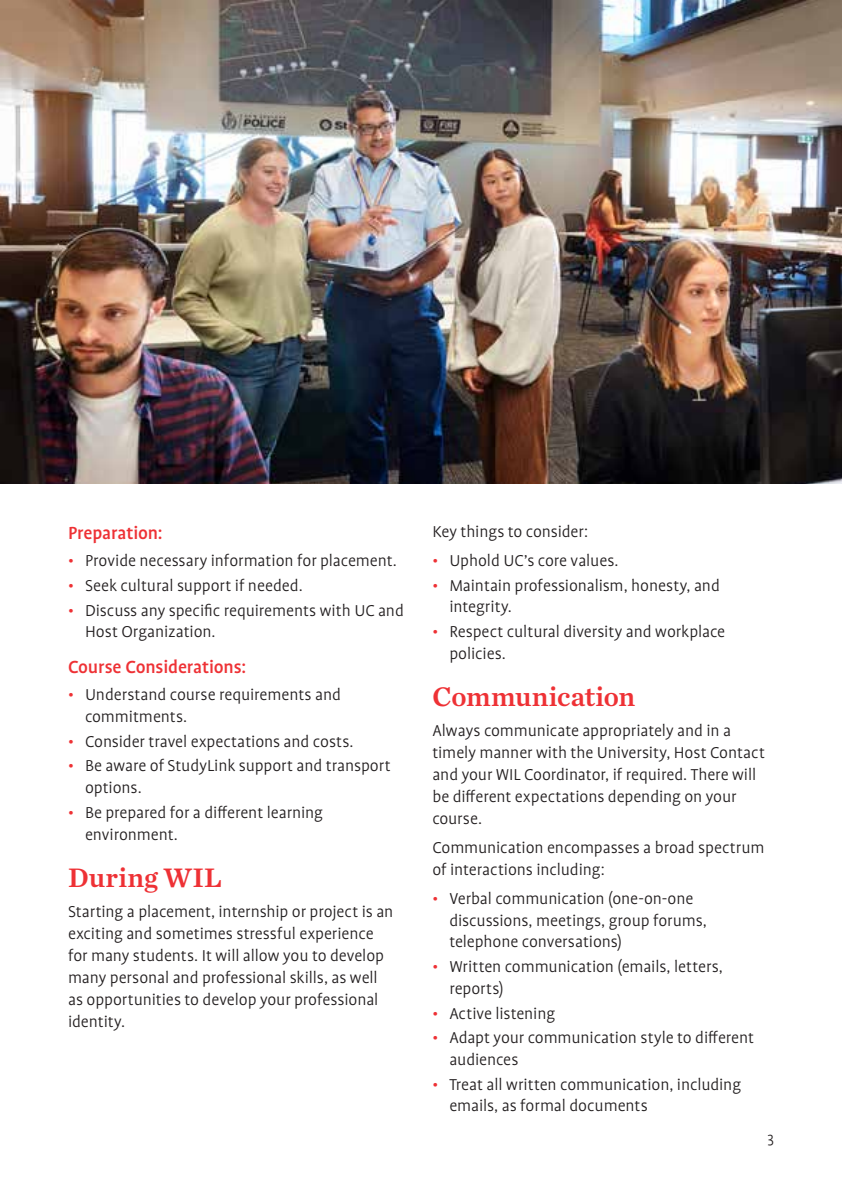
<style>
.page{position:relative;width:842px;height:1191px;background:#fff}
.page>*{position:absolute;margin:0;border:0;box-sizing:border-box;transform-origin:0 0}
.t1{font:28px "Chronicle Text G2 Semi";letter-spacing:.005em;color:#ee3135}
.t2{font:500 20px "Profile Pro";letter-spacing:-.01em;color:#ee3135}
.t3{font:300 18px/21.8px "Profile Pro";letter-spacing:-.005em;color:#231f20}
.t4{font:300 16px "Profile Pro";color:#231f20}
.s1{color:#ee3135}
</style>
<div class="page">
<img style="left:0;top:0;width:842px;height:483px">
<p class="t2" style="left:68px;top:521px;width:96px">Preparation:</p>
<p class="t3" style="left:68px;top:551px;width:330px"><span class="s1">•</span> Provide necessary information for placement.</p>
<p class="t3" style="left:68px;top:575px;width:236px"><span class="s1">•</span> Seek cultural support if needed.</p>
<p class="t3" style="left:85px;top:600px;width:320px;text-indent:-17px"><span class="s1">•</span> Discuss any specific requirements with UC and<br>Host Organization.</p>
<p class="t2" style="left:68px;top:655px;width:180px">Course Considerations:</p>
<p class="t3" style="left:85px;top:684px;width:257px;text-indent:-17px"><span class="s1">•</span> Understand course requirements and commitments.</p>
<p class="t3" style="left:68px;top:731px;width:287px"><span class="s1">•</span> Consider travel expectations and costs.</p>
<p class="t3" style="left:85px;top:756px;width:307px;text-indent:-17px"><span class="s1">•</span> Be aware of StudyLink support and transport options.</p>
<p class="t3" style="left:85px;top:802px;width:239px;text-indent:-17px"><span class="s1">•</span> Be prepared for a different learning environment.</p>
<h1 class="t1" style="left:68px;top:855px;width:155px">During WIL</h1>
<p class="t3" style="left:68px;top:901px;width:327px">Starting a placement, internship or project is an exciting and sometimes stressful experience for many students. It will allow you to develop many personal and professional skills, as well as opportunities to develop your professional identity.</p>
<p class="t3" style="left:432px;top:522px;width:157px">Key things to consider:</p>
<p class="t3" style="left:432px;top:550px;width:188px"><span class="s1">•</span> Uphold UC’s core values.</p>
<p class="t3" style="left:449px;top:575px;width:272px;text-indent:-17px"><span class="s1">•</span> Maintain professionalism, honesty, and integrity.</p>
<p class="t3" style="left:449px;top:621px;width:277px;text-indent:-17px"><span class="s1">•</span> Respect cultural diversity and workplace policies.</p>
<h1 class="t1" style="left:432px;top:674px;width:204px">Communication</h1>
<p class="t3" style="left:432px;top:720px;width:334px">Always communicate appropriately and in a timely manner with the University, Host Contact and your WIL Coordinator, if required. There will be different expectations depending on your course.</p>
<p class="t3" style="left:432px;top:837px;width:334px">Communication encompasses a broad spectrum of interactions including:</p>
<p class="t3" style="left:449px;top:888px;width:259px;text-indent:-17px"><span class="s1">•</span> Verbal communication (one-on-one discussions, meetings, group forums, telephone conversations)</p>
<p class="t3" style="left:449px;top:956px;width:275px;text-indent:-17px"><span class="s1">•</span> Written communication (emails, letters, reports)</p>
<p class="t3" style="left:432px;top:1003px;width:124px"><span class="s1">•</span> Active listening</p>
<p class="t3" style="left:449px;top:1027px;width:306px;text-indent:-17px"><span class="s1">•</span> Adapt your communication style to different audiences</p>
<p class="t3" style="left:449px;top:1074px;width:293px;text-indent:-17px"><span class="s1">•</span> Treat all written communication, including emails, as formal documents</p>
<p class="t4" style="left:767px;top:1129px;width:8px">3</p>
</div>
